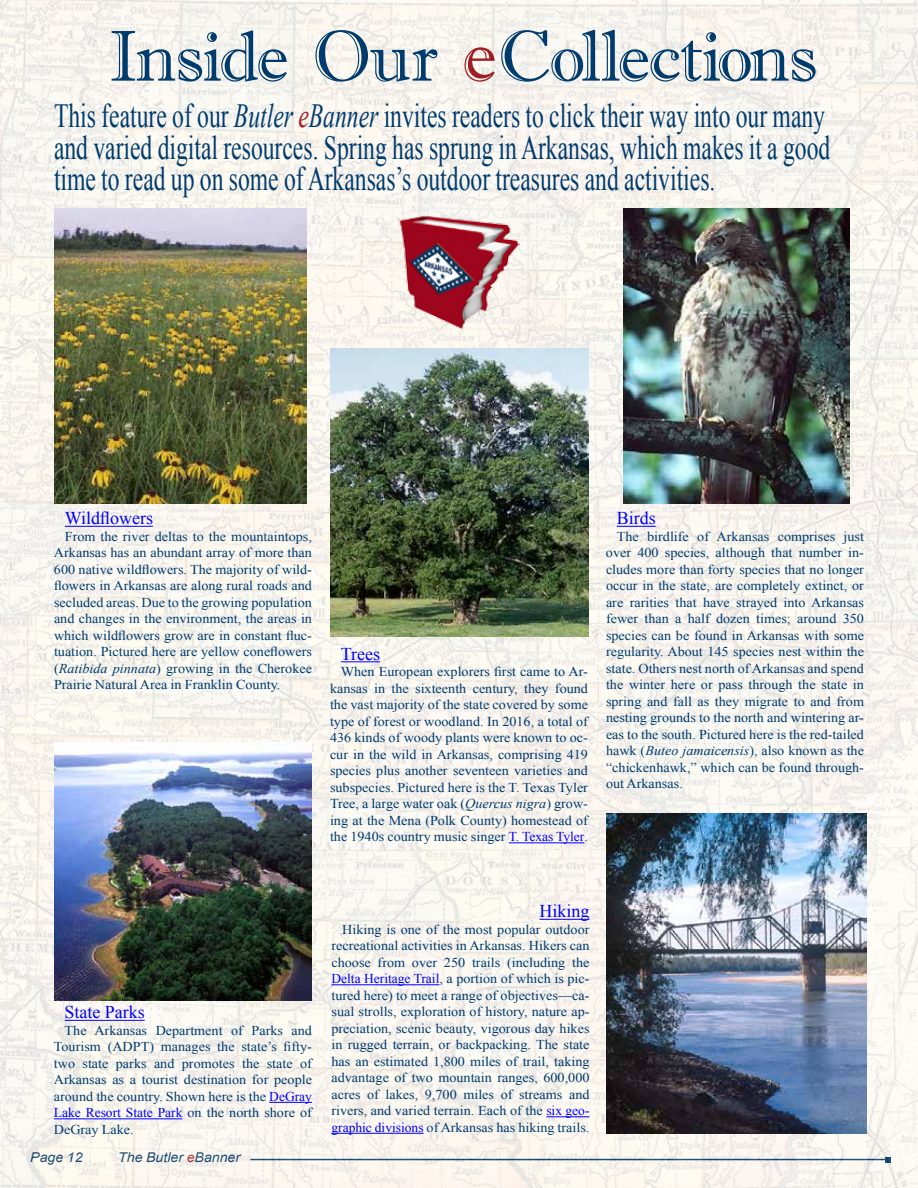
<style>
.page{position:relative;width:918px;height:1188px;background:#fff}
.page>*{position:absolute;margin:0;border:0;box-sizing:border-box;transform-origin:0 0}
.t1{font:33.75px/31.5px "Times New Roman";color:#003b6e;scale:.7 1}
.t2{font:18px "Times New Roman";color:#00f}
.t3{font:13.5px/16.5px "Times New Roman";color:#003b6e;text-align:justify;scale:1.05 1}
.t4{font:italic 13.5px "Arial";color:#003b6e;scale:1.05 1}
.s1{font-style:italic}
.s2{font-style:italic;color:#a01e23}
.s3{color:#00f}
.s4{color:#a01e23}
</style>
<div class="page">
<img style="left:0;top:0;width:918px;height:1188px">
<svg style="left:501px;top:30px;width:315px;height:52px"></svg>
<svg style="left:465px;top:47px;width:30px;height:35px"></svg>
<svg style="left:112px;top:30px;width:325px;height:52px"></svg>
<img style="left:55px;top:208px;width:252px;height:296px">
<img style="left:624px;top:208px;width:225px;height:296px">
<img style="left:330px;top:348px;width:258px;height:289px">
<img style="left:54px;top:742px;width:258px;height:258px">
<img style="left:606px;top:814px;width:261px;height:319px">
<hr style="left:617px;top:526px;width:39px;height:1px;background:#00f">
<hr style="left:65px;top:526px;width:88px;height:1px;background:#00f">
<hr style="left:341px;top:661px;width:39px;height:1px;background:#00f">
<hr style="left:509px;top:843px;width:75px;height:1px;background:#00f">
<hr style="left:65px;top:1020px;width:80px;height:1px;background:#00f">
<hr style="left:269px;top:1102px;width:43px;height:1px;background:#00f">
<hr style="left:54px;top:1119px;width:128px;height:1px;background:#00f">
<hr style="left:539px;top:919px;width:50px;height:1px;background:#00f">
<hr style="left:332px;top:984px;width:107px;height:1px;background:#00f">
<hr style="left:546px;top:1116px;width:44px;height:1px;background:#00f">
<hr style="left:332px;top:1133px;width:92px;height:1px;background:#00f">
<img style="left:398px;top:214px;width:122px;height:116px">
<h1 class="t1" style="left:54px;top:100px;width:1111px">This feature of our <span class="s1">Butler</span> <span class="s2">e</span><span class="s1">Banner</span> invites readers to click their way into our many and varied digital resources. Spring has sprung in Arkansas, which makes it a good time to read up on some of Arkansas’s outdoor treasures and activities.</h1>
<h2 class="t2" style="left:65px;top:506px;width:90px">Wildflowers</h2>
<p class="t3" style="left:54px;top:528px;width:247px;text-indent:11px">From the river deltas to the mountaintops, Arkansas has an abundant array of more than 600 native wildflowers. The majority of wild&shy;flowers in Arkansas are along rural roads and secluded areas. Due to the growing population and changes in the environment, the areas in which wildflowers grow are in constant fluc&shy;tuation. Pictured here are yellow coneflowers (<span class="s1">Ratibida pinnata</span>) growing in the Cherokee Prairie Natural Area in Franklin County.</p>
<h2 class="t2" style="left:341px;top:642px;width:41px">Trees</h2>
<p class="t3" style="left:330px;top:663px;width:247px;text-indent:11px">When European explorers first came to Ar&shy;kansas in the sixteenth century, they found the vast majority of the state covered by some type of forest or woodland. In 2016, a total of 436 kinds of woody plants were known to oc&shy;cur in the wild in Arkansas, comprising 419 species plus another seventeen varieties and subspecies. Pictured here is the T. Texas Tyler Tree, a large water oak (<span class="s1">Quercus nigra</span>) grow&shy;ing at the Mena (Polk County) homestead of the 1940s country music singer <span class="s3">T. Texas Tyler</span>.</p>
<h2 class="t2" style="left:617px;top:506px;width:41px">Birds</h2>
<p class="t3" style="left:606px;top:528px;width:247px;text-indent:11px">The birdlife of Arkansas comprises just over 400 species, although that number in&shy;cludes more than forty species that no longer occur in the state, are completely extinct, or are rarities that have strayed into Arkansas fewer than a half dozen times; around 350 species can be found in Arkansas with some regularity. About 145 species nest within the state. Others nest north of Arkansas and spend the winter here or pass through the state in spring and fall as they migrate to and from nesting grounds to the north and wintering ar&shy;eas to the south. Pictured here is the red-tailed hawk (<span class="s1">Buteo jamaicensis</span>), also known as the “chickenhawk,” which can be found through&shy;out Arkansas.</p>
<h2 class="t2" style="left:65px;top:1000px;width:82px">State Parks</h2>
<p class="t3" style="left:54px;top:1022px;width:247px;text-indent:11px">The Arkansas Department of Parks and Tourism (ADPT) manages the state’s fifty&shy;two state parks and promotes the state of Arkansas as a tourist destination for people around the country. Shown here is the <span class="s3">DeGray Lake Resort State Park</span> on the north shore of DeGray Lake.</p>
<p class="t4" style="left:30px;top:1148px;width:51px">Page 12</p>
<p class="t4" style="left:118px;top:1148px;width:118px">The Butler <span class="s4">e</span>Banner</p>
<h2 class="t2" style="left:539px;top:899px;width:52px">Hiking</h2>
<p class="t3" style="left:331px;top:921px;width:247px;text-indent:11px">Hiking is one of the most popular outdoor recreational activities in Arkansas. Hikers can choose from over 250 trails (including the <span class="s3">Delta Heritage Trail</span>, a portion of which is pic&shy;tured here) to meet a range of objectives—ca&shy;sual strolls, exploration of history, nature ap&shy;preciation, scenic beauty, vigorous day hikes in rugged terrain, or backpacking. The state has an estimated 1,800 miles of trail, taking advantage of two mountain ranges, 600,000 acres of lakes, 9,700 miles of streams and rivers, and varied terrain. Each of the <span class="s3">six geo&shy;graphic divisions</span> of Arkansas has hiking trails.</p>
</div>
